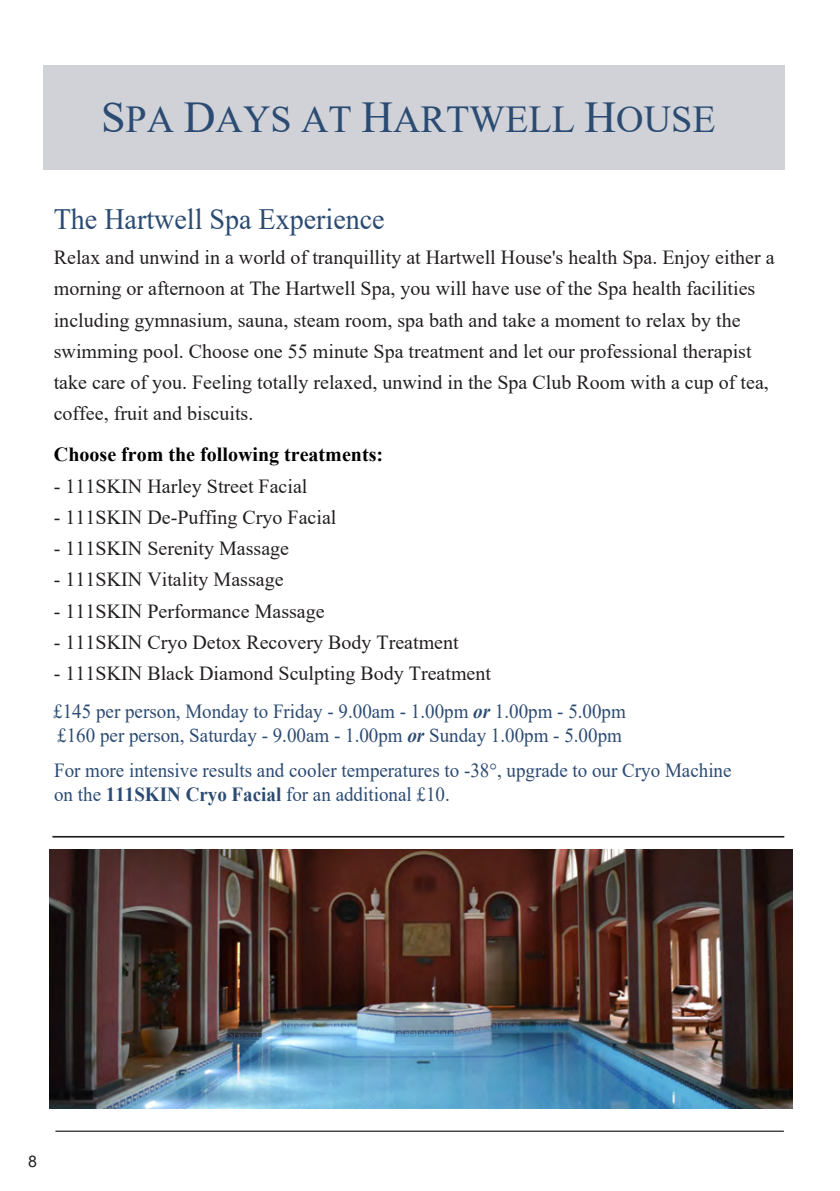
<style>
.page{position:relative;width:840px;height:1191px;background:#fff}
.page>*{position:absolute;margin:0;border:0;box-sizing:border-box;transform-origin:0 0}
.t1{font:38px "Times New Roman";color:#2c4b73}
.t2{font:29.6px "Times New Roman";color:#2c4b73;scale:.95 1}
.t3{font:20px/31.2px "Times New Roman";color:#231f20}
.t4{font:20px/37.8px "Times New Roman";color:#2c4b73;scale:.95 1}
.t5{font:20px "Times New Roman";color:#231f20}
.t6{font:700 20px "Times New Roman";color:#000}
.t7{font:16px "Arial";color:#231f20}
.s1{font-size:44px}
.s2{color:#231f20}
.s3{font-style:inherit}
.s4{font-weight:700;font-style:italic}
.s5{font-weight:700}
</style>
<div class="page">
<div style="left:43px;top:65px;width:740px;height:105px;background:#d0d2d7"></div>
<hr style="left:52px;top:836px;width:731px;height:1px;background:#231f20">
<hr style="left:55px;top:1130px;width:728px;height:2px;background:#231f20">
<img style="left:50px;top:849px;width:742px;height:259px">
<h1 class="t1" style="left:101px;top:93px;width:615px"><span class="s1">S</span>PA <span class="s1">D</span>AYS AT <span class="s1">H</span>ARTWELL <span class="s1">H</span>OUSE</h1>
<h2 class="t2" style="left:54px;top:198px;width:350px">The Hartwell Spa Experience</h2>
<p class="t3" style="left:54px;top:241px;width:722px">Relax and unwind in a world of tranquillity at Hartwell House's health Spa. Enjoy either a morning or afternoon at The Hartwell Spa, you will have use of the Spa health facilities including gymnasium, sauna, steam room, spa bath and take a moment to relax by the swimming pool. Choose one 55 minute Spa treatment and let our professional therapist take care of you. Feeling totally relaxed, unwind in the Spa Club Room with a cup of tea, coffee, fruit and biscuits.</p>
<p class="t6" style="left:54px;top:440px;width:330px">Choose from the following treatments:</p>
<p class="t5" style="left:54px;top:472px;width:255px">- 111SKIN Harley Street Facial</p>
<p class="t5" style="left:54px;top:503px;width:284px">- 111SKIN De-Puffing Cryo Facial</p>
<p class="t5" style="left:54px;top:534px;width:236px">- 111SKIN Serenity Massage</p>
<p class="t5" style="left:54px;top:565px;width:231px">- 111SKIN Vitality Massage</p>
<p class="t5" style="left:54px;top:597px;width:272px">- 111SKIN Performance Massage</p>
<p class="t5" style="left:54px;top:628px;width:406px">- 111SKIN Cryo Detox Recovery Body Treatment</p>
<p class="t4" style="left:53px;top:654px;width:604px"><span class="s2">- 111SKIN Black Diamond Sculpting Body Treatment<br></span>£1<span class="s3">4</span>5 per person, Monday to Friday - 9.00am - 1.00pm <span class="s4">or</span> 1.00pm - 5.00pm</p>
<p class="t4" style="left:57px;top:716px;width:595px">£1<span class="s3">6</span>0 per person, Saturday - 9.00am - 1.00pm <span class="s4">or</span> Sunday 1.00pm - 5.00pm</p>
<p class="t4" style="left:54px;top:758px;width:714px;line-height:24px">For more intensive results and cooler temperatures to -38°, upgrade to our Cryo Machine <span class="s3">on the</span> <span class="s5">111SKIN Cryo Facial</span> for an additional £10<span class="s3">.</span></p>
<p class="t7" style="left:28px;top:1150px;width:10px">8</p>
</div>
